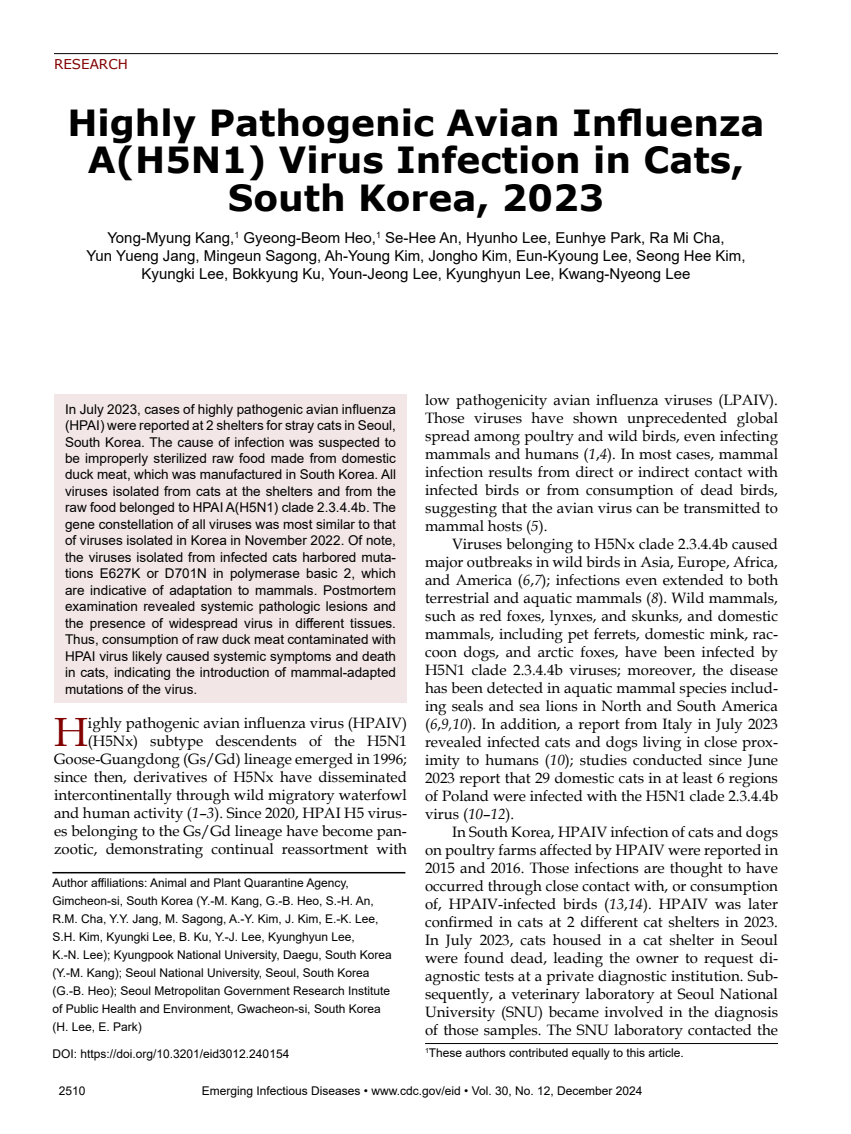
<style>
.page{position:relative;width:851px;height:1134px;background:#fff}
.page>*{position:absolute;margin:0;border:0;box-sizing:border-box;transform-origin:0 0}
.t1{font:40.8px "Book Antiqua";color:#820200}
.t2{font:700 36px/37.5px "Verdana";color:#000;text-align:center}
.t3{font:15px/18px "Book Antiqua";color:#000;text-align:justify}
.t4{font:15px/18px "Arial";color:#000;text-align:center}
.t5{font:13.5px/16.5px "Arial";color:#000;text-align:justify}
.t6{font:13.5px "Verdana";color:#820200}
.t7{font:12px/18px "Arial";color:#000}
.s1{font-style:italic}
</style>
<div class="page">
<hr style="left:54px;top:53px;width:724px;height:1px;background:#000">
<div style="left:54px;top:394px;width:352px;height:309px;background:#f2e6e6"></div>
<hr style="left:52px;top:872px;width:353px;height:1px;background:#000">
<hr style="left:425px;top:1043px;width:353px;height:1px;background:#000">
<p class="t6" style="left:54px;top:55px;width:75px">RESEARCH</p>
<h2 class="t2" style="left:67px;top:103px;width:698px">Highly Pathogenic Avian Influenza<br>A(H5N1) Virus Infection in Cats,<br>South Korea, 2023</h2>
<p class="t4" style="left:86px;top:229px;width:660px">Yong-Myung Kang,<sup>1</sup> Gyeong-Beom Heo,<sup>1</sup> Se-Hee An, Hyunho Lee, Eunhye Park, Ra Mi Cha,<br>Yun Yueng Jang, Mingeun Sagong, Ah-Young Kim, Jongho Kim, Eun-Kyoung Lee, Seong Hee Kim,<br>Kyungki Lee, Bokkyung Ku, Youn-Jeong Lee, Kyunghyun Lee, Kwang-Nyeong Lee</p>
<p class="t3" style="left:425px;top:391px;width:354px">low pathogenicity avian influenza viruses (LPAIV).<br>Those viruses have shown unprecedented global spread among poultry and wild birds, even infecting mammals and humans (<span class="s1">1</span>,<span class="s1">4</span>). In most cases, mammal infection results from direct or indirect contact with infected birds or from consumption of dead birds, suggesting that the avian virus can be transmitted to mammal hosts (<span class="s1">5</span>).</p>
<p class="t3" style="left:425px;top:535px;width:354px;text-indent:27px">Viruses belonging to H5Nx clade 2.3.4.4b caused major outbreaks in wild birds in Asia, Europe, Africa, and America (<span class="s1">6</span>,<span class="s1">7</span>); infections even extended to both terrestrial and aquatic mammals (<span class="s1">8</span>). Wild mammals, such as red foxes, lynxes, and skunks, and domestic mammals, including pet ferrets, domestic mink, rac&shy;coon dogs, and arctic foxes, have been infected by H5N1 clade 2.3.4.4b viruses; moreover, the disease has been detected in aquatic mammal species includ&shy;ing seals and sea lions in North and South America (<span class="s1">6</span>,<span class="s1">9,10</span>). In addition, a report from Italy in July 2023 revealed infected cats and dogs living in close prox&shy;imity to humans (<span class="s1">10</span>); studies conducted since June 2023 report that 29 domestic cats in at least 6 regions of Poland were infected with the H5N1 clade 2.3.4.4b virus (<span class="s1">10</span>–<span class="s1">12</span>).</p>
<p class="t3" style="left:425px;top:823px;width:354px;text-indent:27px">In South Korea, HPAIV infection of cats and dogs on poultry farms affected by HPAIV were reported in 2015 and 2016. Those infections are thought to have occurred through close contact with, or consumption of, HPAIV-infected birds (<span class="s1">13</span>,<span class="s1">14</span>). HPAIV was later confirmed in cats at 2 different cat shelters in 2023.<br>In July 2023, cats housed in a cat shelter in Seoul were found dead, leading the owner to request di&shy;agnostic tests at a private diagnostic institution. Sub&shy;sequently, a veterinary laboratory at Seoul National University (SNU) became involved in the diagnosis of those samples. The SNU laboratory contacted the</p>
<p class="t5" style="left:65px;top:400px;width:332px">In July 2023, cases of highly pathogenic avian influenza (HPAI) were reported at 2 shelters for stray cats in Seoul, South Korea. The cause of infection was suspected to be improperly sterilized raw food made from domestic duck meat, which was manufactured in South Korea. All viruses isolated from cats at the shelters and from the raw food belonged to HPAI A(H5N1) clade 2.3.4.4b. The gene constellation of all viruses was most similar to that of viruses isolated in Korea in November 2022. Of note, the viruses isolated from infected cats harbored muta&shy;tions E627K or D701N in polymerase basic 2, which are indicative of adaptation to mammals. Postmortem examination revealed systemic pathologic lesions and the presence of widespread virus in different tissues.<br>Thus, consumption of raw duck meat contaminated with HPAI virus likely caused systemic symptoms and death in cats, indicating the introduction of mammal-adapted mutations of the virus.</p>
<p class="t3" style="left:54px;top:713px;width:354px;text-align:right">ighly pathogenic avian influenza virus (HPAIV) (H5Nx) subtype descendents of the H5N1<br>Goose-Guangdong (Gs/Gd) lineage emerged in 1996; since then, derivatives of H5Nx have disseminated intercontinentally through wild migratory waterfowl and human activity (<span class="s1">1</span>–<span class="s1">3</span>). Since 2020, HPAI H5 virus&shy;es belonging to the Gs/Gd lineage have become pan&shy;zootic, demonstrating continual reassortment with</p>
<h1 class="t1" style="left:54px;top:703px;width:35px">H</h1>
<p class="t7" style="left:52px;top:874px;width:341px">Author affiliations: Animal and Plant Quarantine Agency, Gimcheon-si, South Korea (Y.-M. Kang, G.-B. Heo, S.-H. An, R.M. Cha, Y.Y. Jang, M. Sagong, A.-Y. Kim, J. Kim, E.-K. Lee, S.H. Kim, Kyungki Lee, B. Ku, Y.-J. Lee, Kyunghyun Lee,<br>K.-N. Lee); Kyungpook National University, Daegu, South Korea (Y.-M. Kang); Seoul National University, Seoul, South Korea (G.-B. Heo); Seoul Metropolitan Government Research Institute of Public Health and Environment, Gwacheon-si, South Korea (H. Lee, E. Park)</p>
<p class="t7" style="left:52px;top:1045px;width:238px">DOI: https://doi.org/10.3201/eid3012.240154</p>
<p class="t7" style="left:425px;top:1044px;width:260px"><sup>1</sup>These authors contributed equally to this article.</p>
<p class="t7" style="left:59px;top:1082px;width:28px">2510</p>
<p class="t7" style="left:202px;top:1082px;width:442px">Emerging Infectious Diseases • www.cdc.gov/eid • Vol. 30, No. 12, December 2024</p>
</div>
